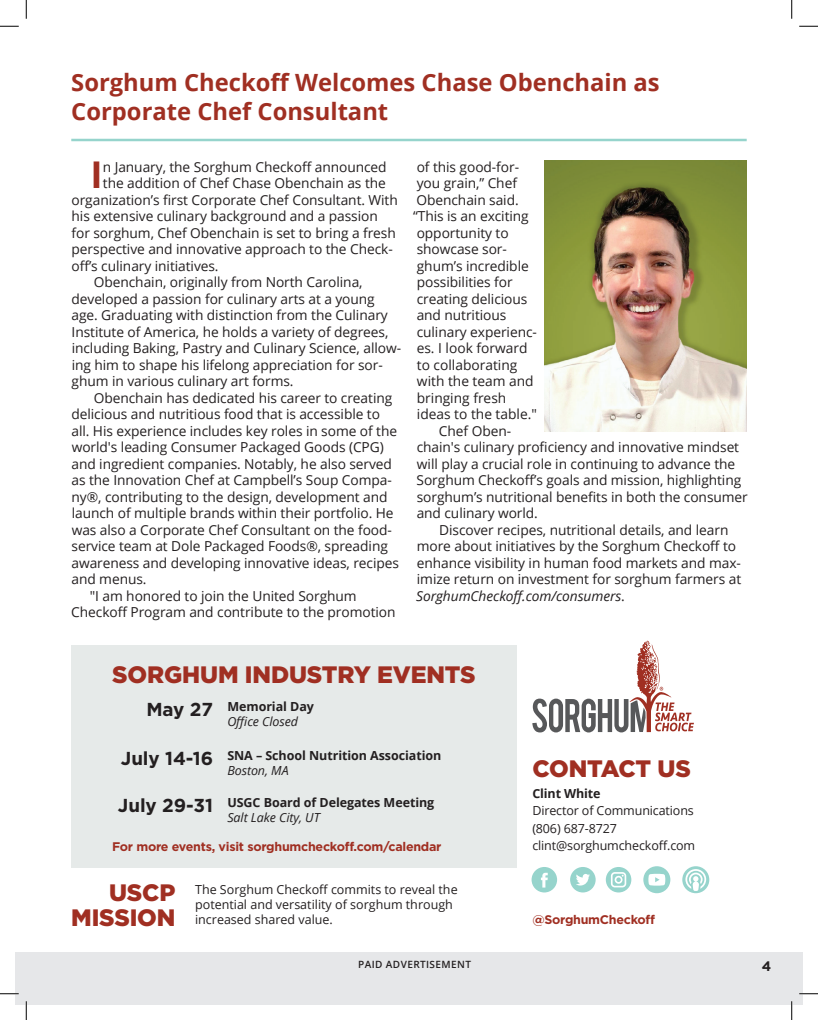
<style>
.page{position:relative;width:818px;height:1020px;background:#fff}
.page>*{position:absolute;margin:0;border:0;box-sizing:border-box;transform-origin:0 0}
.t1{font:700 36.88px "Open Sans";color:#a02f22}
.t2{font:700 23.75px/28.5px "Open Sans";color:#a02f22}
.t3{font:900 23.75px/25px "Gotham";letter-spacing:-.005em;color:#a02f22;text-align:right}
.t4{font:700 18.75px "Gotham";letter-spacing:-.005em;color:#231f20}
.t5{font:13.75px "Open Sans";letter-spacing:-.005em;color:#231f20}
.t6{font:italic 13.75px "Open Sans";letter-spacing:-.005em;color:#231f20}
.t7{font:700 13.75px "Gotham";color:#231f20}
.t8{font:12.5px/17.5px "Open Sans";color:#231f20}
.t9{font:700 12.5px "Open Sans";letter-spacing:-.005em;color:#231f20}
.t10{font:700 12.5px "Gotham";letter-spacing:-.02em;color:#a02f22}
.t11{font:italic 12.5px "Open Sans";letter-spacing:-.005em;color:#231f20}
.t12{font:600 10px "Open Sans";letter-spacing:.04em;color:#231f20}
.s1{font-style:normal}
</style>
<div class="page">
<svg style="left:532px;top:640px;width:162px;height:92px"></svg>
<div style="left:71px;top:645px;width:445px;height:222px;background:#e6eae9"></div>
<svg style="left:531px;top:867px;width:26px;height:25px"></svg>
<svg style="left:570px;top:867px;width:25px;height:25px"></svg>
<svg style="left:605px;top:867px;width:26px;height:25px"></svg>
<svg style="left:643px;top:866px;width:27px;height:27px"></svg>
<svg style="left:682px;top:866px;width:27px;height:27px"></svg>
<div style="left:15px;top:953px;width:787px;height:52px;background:#e6e7e9"></div>
<hr style="left:71px;top:139px;width:675px;height:2px;background:#96d4cc">
<img style="left:544px;top:161px;width:202px;height:270px">
<svg style="left:0;top:25px;width:19px;height:2px"></svg>
<svg style="left:799px;top:25px;width:19px;height:2px"></svg>
<svg style="left:0;top:993px;width:19px;height:2px"></svg>
<svg style="left:799px;top:993px;width:19px;height:2px"></svg>
<svg style="left:25px;top:0;width:2px;height:19px"></svg>
<svg style="left:25px;top:1001px;width:2px;height:19px"></svg>
<svg style="left:791px;top:0;width:1px;height:19px"></svg>
<svg style="left:791px;top:1001px;width:1px;height:19px"></svg>
<h2 class="t2" style="left:71px;top:68px;width:590px">Sorghum Checkoff Welcomes Chase Obenchain as<br>Corporate Chef Consultant</h2>
<h1 class="t1" style="left:90px;top:149px;width:14px">I</h1>
<p class="t5" style="left:103px;top:157px;width:285px">n January, the Sorghum Checkoff announced</p>
<p class="t5" style="left:416px;top:157px;width:104px">of this good-for-</p>
<p class="t5" style="left:417px;top:174px;width:102px">you grain,” Chef</p>
<p class="t5" style="left:416px;top:190px;width:104px">Obenchain said.</p>
<p class="t5" style="left:413px;top:207px;width:117px">“This is an exciting</p>
<p class="t5" style="left:416px;top:223px;width:93px">opportunity to</p>
<p class="t5" style="left:417px;top:240px;width:92px">showcase sor-</p>
<p class="t5" style="left:417px;top:256px;width:113px">ghum’s incredible</p>
<p class="t5" style="left:417px;top:273px;width:97px">possibilities for</p>
<p class="t5" style="left:416px;top:289px;width:112px">creating delicious</p>
<p class="t5" style="left:416px;top:306px;width:91px">and nutritious</p>
<p class="t5" style="left:416px;top:322px;width:122px">culinary experienc-</p>
<p class="t5" style="left:416px;top:339px;width:112px">es. I look forward</p>
<p class="t5" style="left:417px;top:355px;width:102px">to collaborating</p>
<p class="t5" style="left:417px;top:372px;width:118px">with the team and</p>
<p class="t5" style="left:417px;top:388px;width:91px">bringing fresh</p>
<p class="t5" style="left:417px;top:405px;width:122px">ideas to the table."</p>
<p class="t5" style="left:439px;top:421px;width:74px">Chef Oben-</p>
<p class="t5" style="left:416px;top:438px;width:324px">chain's culinary proficiency and innovative mindset</p>
<p class="t5" style="left:417px;top:454px;width:320px">will play a crucial role in continuing to advance the</p>
<p class="t5" style="left:416px;top:471px;width:326px">Sorghum Checkoff’s goals and mission, highlighting</p>
<p class="t5" style="left:417px;top:487px;width:332px">sorghum’s nutritional benefits in both the consumer</p>
<p class="t5" style="left:416px;top:504px;width:123px">and culinary world.</p>
<p class="t5" style="left:439px;top:520px;width:291px">Discover recipes, nutritional details, and learn</p>
<p class="t5" style="left:417px;top:537px;width:321px">more about initiatives by the Sorghum Checkoff to</p>
<p class="t5" style="left:416px;top:553px;width:326px">enhance visibility in human food markets and max-</p>
<p class="t5" style="left:417px;top:570px;width:326px">imize return on investment for sorghum farmers at</p>
<p class="t6" style="left:416px;top:586px;width:210px">SorghumCheckoff.com/consumers<span class="s1">.</span></p>
<p class="t5" style="left:103px;top:174px;width:284px">the addition of Chef Chase Obenchain as the</p>
<p class="t5" style="left:71px;top:190px;width:328px">organization’s first Corporate Chef Consultant. With</p>
<p class="t5" style="left:72px;top:207px;width:308px">his extensive culinary background and a passion</p>
<p class="t5" style="left:72px;top:223px;width:326px">for sorghum, Chef Obenchain is set to bring a fresh</p>
<p class="t5" style="left:72px;top:240px;width:322px">perspective and innovative approach to the Check-</p>
<p class="t5" style="left:71px;top:256px;width:149px">off’s culinary initiatives.</p>
<p class="t5" style="left:94px;top:273px;width:270px">Obenchain, originally from North Carolina,</p>
<p class="t5" style="left:71px;top:289px;width:305px">developed a passion for culinary arts at a young</p>
<p class="t5" style="left:71px;top:306px;width:318px">age. Graduating with distinction from the Culinary</p>
<p class="t5" style="left:72px;top:322px;width:318px">Institute of America, he holds a variety of degrees,</p>
<p class="t5" style="left:72px;top:339px;width:331px">including Baking, Pastry and Culinary Science, allow-</p>
<p class="t5" style="left:72px;top:355px;width:312px">ing him to shape his lifelong appreciation for sor-</p>
<p class="t5" style="left:72px;top:372px;width:223px">ghum in various culinary art forms.</p>
<p class="t5" style="left:94px;top:388px;width:300px">Obenchain has dedicated his career to creating</p>
<p class="t5" style="left:71px;top:405px;width:310px">delicious and nutritious food that is accessible to</p>
<p class="t5" style="left:71px;top:421px;width:327px">all. His experience includes key roles in some of the</p>
<p class="t5" style="left:72px;top:438px;width:313px">world's leading Consumer Packaged Goods (CPG)</p>
<p class="t5" style="left:71px;top:454px;width:322px">and ingredient companies. Notably, he also served</p>
<p class="t5" style="left:71px;top:471px;width:322px">as the Innovation Chef at Campbell’s Soup Compa-</p>
<p class="t5" style="left:72px;top:487px;width:317px">ny®, contributing to the design, development and</p>
<p class="t5" style="left:72px;top:504px;width:323px">launch of multiple brands within their portfolio. He</p>
<p class="t5" style="left:72px;top:520px;width:322px">was also a Corporate Chef Consultant on the food-</p>
<p class="t5" style="left:72px;top:537px;width:318px">service team at Dole Packaged Foods®, spreading</p>
<p class="t5" style="left:71px;top:553px;width:329px">awareness and developing innovative ideas, recipes</p>
<p class="t5" style="left:71px;top:570px;width:77px">and menus.</p>
<p class="t5" style="left:90px;top:586px;width:268px">"I am honored to join the United Sorghum</p>
<p class="t5" style="left:71px;top:603px;width:326px">Checkoff Program and contribute to the promotion</p>
<h2 class="t3" style="left:112px;top:662px;width:365px">SORGHUM INDUSTRY EVENTS</h2>
<h3 class="t4" style="left:146px;top:697px;width:68px">May 27</h3>
<p class="t9" style="left:227px;top:697px;width:88px">Memorial Day</p>
<p class="t11" style="left:227px;top:713px;width:72px">Office Closed</p>
<h3 class="t4" style="left:121px;top:746px;width:94px">July 14-16</h3>
<p class="t9" style="left:227px;top:747px;width:215px">SNA – School Nutrition Association</p>
<p class="t11" style="left:227px;top:762px;width:63px">Boston, MA</p>
<h3 class="t4" style="left:118px;top:793px;width:97px">July 29-31</h3>
<p class="t9" style="left:227px;top:794px;width:208px">USGC Board of Delegates Meeting</p>
<p class="t11" style="left:227px;top:809px;width:94px">Salt Lake City, UT</p>
<p class="t10" style="left:112px;top:838px;width:331px">For more events, visit sorghumcheckoff.com/calendar</p>
<h2 class="t3" style="left:71px;top:880px;width:106px">USCP<br>MISSION</h2>
<p class="t8" style="left:195px;top:882px;width:264px;line-height:15px">The Sorghum Checkoff commits to reveal the potential and versatility of sorghum through increased shared value.</p>
<h2 class="t3" style="left:532px;top:755px;width:160px">CONTACT US</h2>
<p class="t9" style="left:532px;top:784px;width:70px">Clint White</p>
<p class="t8" style="left:532px;top:801px;width:164px">Director of Communications (806) 687-8727 clint@sorghumcheckoff.com</p>
<p class="t10" style="left:532px;top:911px;width:124px">@SorghumCheckoff</p>
<p class="t12" style="left:358px;top:957px;width:114px">PAID ADVERTISEMENT</p>
<p class="t7" style="left:762px;top:957px;width:11px">4</p>
</div>
